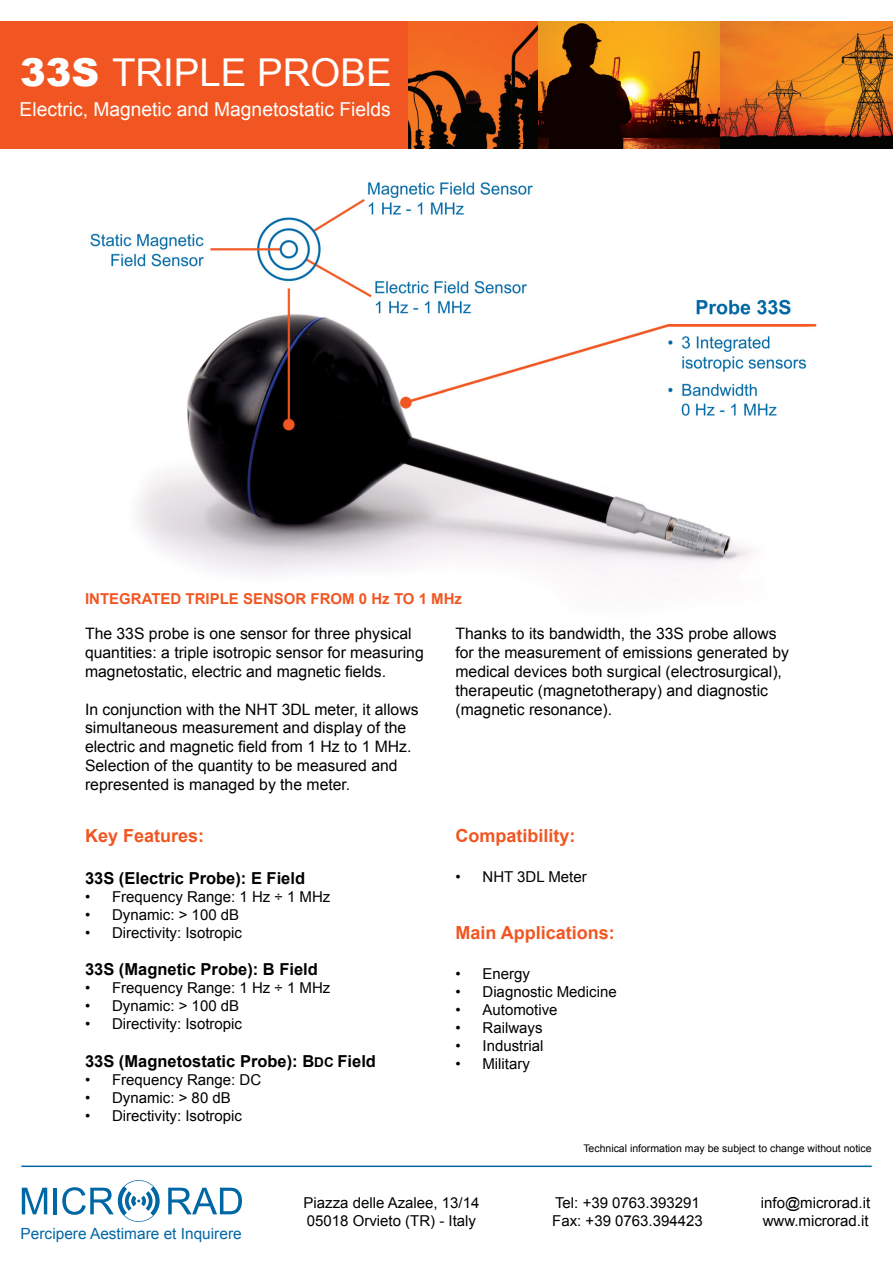
<style>
.page{position:relative;width:893px;height:1263px;background:#fff}
.page>*{position:absolute;margin:0;border:0;box-sizing:border-box;transform-origin:0 0}
.t1{font:38.4px "Arial";color:#fff}
.t2{font:19.2px "Arial";color:#fff}
.t3{font:700 18px "Arial";color:#f15622}
.t4{font:700 16.5px "Arial";color:#010101}
.t5{font:15.75px/18.9px "Arial";color:#010101}
.t6{font:15.45px "Arial";color:#0067a5}
.t7{font:15px "Arial";color:#010101}
.t8{font:700 15px "Arial";color:#f15622}
.t9{font:10.5px "Arial";color:#010101}
.s1{font-weight:900}
.s2{font-size:13.5px}
</style>
<div class="page">
<div style="left:0;top:21px;width:893px;height:128px;background:#f15622"></div>
<img style="left:720px;top:21px;width:173px;height:128px">
<img style="left:409px;top:21px;width:311px;height:128px">
<img style="left:90px;top:182px;width:727px;height:399px">
<svg style="left:22px;top:1188px;width:25px;height:26px"></svg>
<hr style="left:54px;top:1188px;width:3px;height:26px;background:#0067a5">
<svg style="left:168px;top:1188px;width:74px;height:26px"></svg>
<svg style="left:62px;top:1180px;width:98px;height:42px"></svg>
<hr style="left:21px;top:1165px;width:851px;height:2px;background:#0067a5">
<p class="t1" style="left:20px;top:48px;width:373px"><span class="s1">33S</span> TRIPLE PROBE</p>
<p class="t2" style="left:20px;top:97px;width:373px">Electric, Magnetic and Magnetostatic Fields</p>
<p class="t8" style="left:85px;top:589px;width:378px">INTEGRATED TRIPLE SENSOR FROM 0 Hz TO 1 MHz</p>
<p class="t5" style="left:85px;top:624px;width:340px">The 33S probe is one sensor for three physical quantities: a triple isotropic sensor for measuring magnetostatic, electric and magnetic fields.</p>
<p class="t5" style="left:85px;top:700px;width:335px">In conjunction with the NHT 3DL meter, it allows simultaneous measurement and display of the electric and magnetic field from 1 Hz to 1 MHz.<br>Selection of the quantity to be measured and represented is managed by the meter.</p>
<p class="t5" style="left:455px;top:624px;width:335px">Thanks to its bandwidth, the 33S probe allows for the measurement of emissions generated by medical devices both surgical (electrosurgical), therapeutic (magnetotherapy) and diagnostic (magnetic resonance).</p>
<p class="t3" style="left:85px;top:824px;width:121px">Key Features:</p>
<p class="t4" style="left:85px;top:867px;width:222px">33S (Electric Probe): E Field</p>
<p class="t7" style="left:85px;top:886px;width:247px">• Frequency Range: 1 Hz ÷ 1 MHz</p>
<p class="t7" style="left:85px;top:904px;width:156px">• Dynamic: &gt; 100 dB</p>
<p class="t7" style="left:85px;top:922px;width:159px">• Directivity: Isotropic</p>
<p class="t4" style="left:85px;top:959px;width:234px">33S (Magnetic Probe): B Field</p>
<p class="t7" style="left:85px;top:978px;width:247px">• Frequency Range: 1 Hz ÷ 1 MHz</p>
<p class="t7" style="left:85px;top:996px;width:156px">• Dynamic: &gt; 100 dB</p>
<p class="t7" style="left:85px;top:1014px;width:159px">• Directivity: Isotropic</p>
<p class="t4" style="left:85px;top:1050px;width:292px">33S (Magnetostatic Probe): B<span class="s2">DC</span> Field</p>
<p class="t7" style="left:85px;top:1070px;width:178px">• Frequency Range: DC</p>
<p class="t7" style="left:85px;top:1088px;width:147px">• Dynamic: &gt; 80 dB</p>
<p class="t7" style="left:85px;top:1106px;width:159px">• Directivity: Isotropic</p>
<p class="t3" style="left:455px;top:824px;width:122px">Compatibility:</p>
<p class="t7" style="left:455px;top:867px;width:133px">• NHT 3DL Meter</p>
<p class="t3" style="left:455px;top:921px;width:161px">Main Applications:</p>
<p class="t7" style="left:455px;top:964px;width:76px">• Energy</p>
<p class="t7" style="left:455px;top:982px;width:163px">• Diagnostic Medicine</p>
<p class="t7" style="left:455px;top:1000px;width:104px">• Automotive</p>
<p class="t7" style="left:455px;top:1018px;width:88px">• Railways</p>
<p class="t7" style="left:455px;top:1036px;width:89px">• Industrial</p>
<p class="t7" style="left:455px;top:1054px;width:76px">• Military</p>
<p class="t9" style="left:583px;top:1142px;width:290px">Technical information may be subject to change without notice</p>
<p class="t6" style="left:21px;top:1223px;width:223px">Percipere Aestimare et Inquirere</p>
<p class="t7" style="left:303px;top:1192px;width:177px">Piazza delle Azalee, 13/14</p>
<p class="t7" style="left:307px;top:1210px;width:171px">05018 Orvieto (TR) - Italy</p>
<p class="t7" style="left:555px;top:1192px;width:146px">Tel: +39 0763.393291</p>
<p class="t7" style="left:552px;top:1210px;width:152px">Fax: +39 0763.394423</p>
<p class="t7" style="left:761px;top:1192px;width:111px">info@microrad.it</p>
<p class="t7" style="left:763px;top:1210px;width:107px">www.microrad.it</p>
</div>
